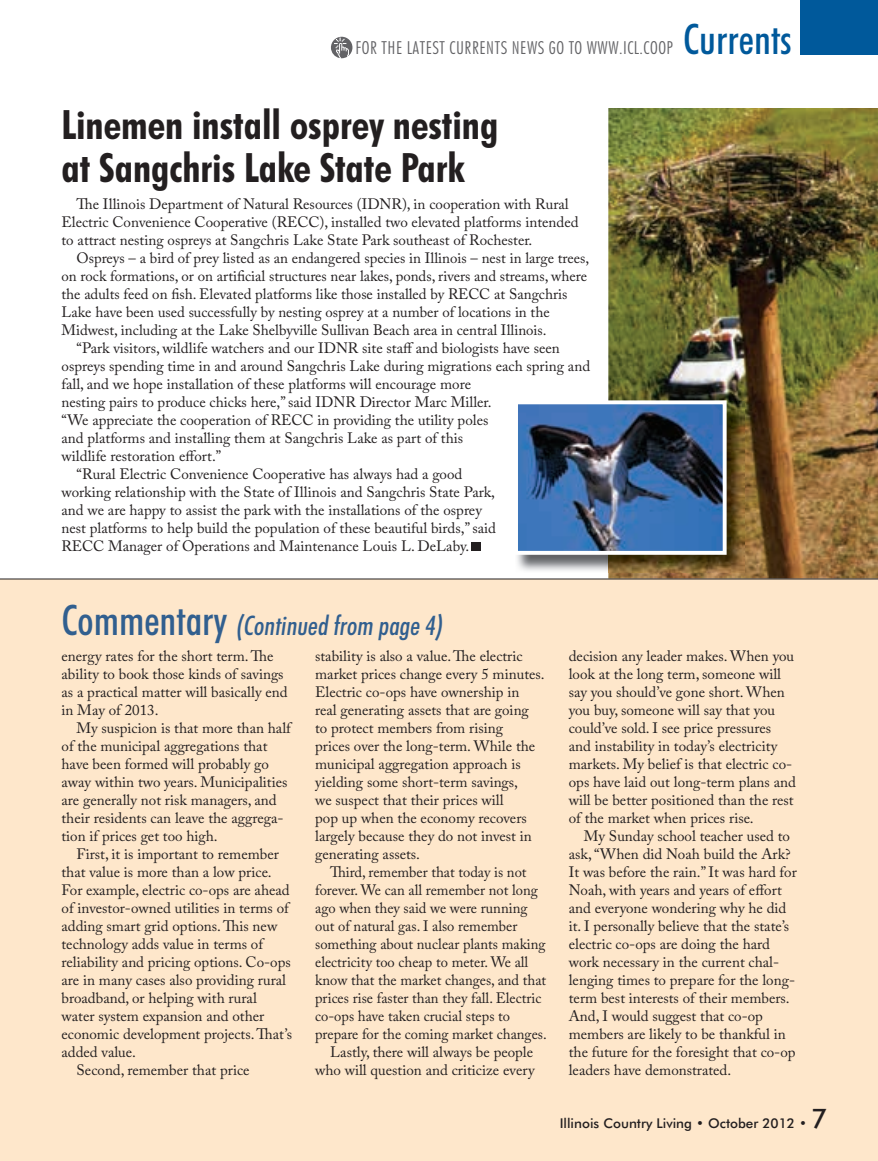
<style>
.page{position:relative;width:878px;height:1161px;background:#fff}
.page>*{position:absolute;margin:0;border:0;box-sizing:border-box;transform-origin:0 0}
.t1{font:500 condensed 42.15px "Futura BT";color:#00599b}
.t2{font:700 condensed 40.5px/43.5px "Futura BT";color:#231f20}
.t3{font:500 condensed 27px "Futura BT";color:#315f8f}
.t4{font:300 condensed 18px "Futura BT";letter-spacing:.03em;color:#636366}
.t5{font:15px "Adobe Caslon Pro";color:#231f20}
.t6{font:500 13.5px "Futura BT";color:#231f20}
.s1{font-size:42.15px}
.s2{font-size:27px}
</style>
<div class="page">
<div style="left:0;top:579px;width:878px;height:582px;background:#fee7cb"></div>
<hr style="left:0;top:0;width:1px;height:471px;background:#fee7cb">
<div style="left:800px;top:0;width:78px;height:55px;background:#00599b"></div>
<svg style="left:331px;top:37px;width:21px;height:21px"></svg>
<div style="left:472px;top:542px;width:9px;height:9px;background:#231f20"></div>
<img style="left:608px;top:108px;width:270px;height:471px">
<img style="left:517px;top:401px;width:227px;height:172px">
<img style="left:519px;top:405px;width:202px;height:145px">
<div style="left:514px;top:400px;width:212px;height:155px;border:4px solid #fff"></div>
<hr style="left:0;top:579px;width:878px;height:1px;background:#231f20">
<p class="t4" style="left:355px;top:39px;width:319px">FOR THE LATEST CURRENTS NEWS GO TO WWW.ICL.COOP</p>
<p class="t1" style="left:683px;top:21px;width:110px">Currents</p>
<p class="t2" style="left:62px;top:106px;width:438px">Linemen install osprey nesting at Sangchris Lake State Park</p>
<p class="t5" style="left:76px;top:199px;width:493px">The Illinois Department of Natural Resources (IDNR), in cooperation with Rural</p>
<p class="t5" style="left:62px;top:217px;width:518px">Electric Convenience Cooperative (RECC), installed two elevated platforms intended</p>
<p class="t5" style="left:62px;top:235px;width:472px">to attract nesting ospreys at Sangchris Lake State Park southeast of Rochester.</p>
<p class="t5" style="left:76px;top:253px;width:514px">Ospreys – a bird of prey listed as an endangered species in Illinois – nest in large trees,</p>
<p class="t5" style="left:62px;top:271px;width:527px">on rock formations, or on artificial structures near lakes, ponds, rivers and streams, where</p>
<p class="t5" style="left:62px;top:289px;width:507px">the adults feed on fish. Elevated platforms like those installed by RECC at Sangchris</p>
<p class="t5" style="left:62px;top:307px;width:489px">Lake have been used successfully by nesting osprey at a number of locations in the</p>
<p class="t5" style="left:62px;top:325px;width:486px">Midwest, including at the Lake Shelbyville Sullivan Beach area in central Illinois.</p>
<p class="t5" style="left:76px;top:343px;width:485px">“Park visitors, wildlife watchers and our IDNR site staff and biologists have seen</p>
<p class="t5" style="left:62px;top:361px;width:530px">ospreys spending time in and around Sangchris Lake during migrations each spring and</p>
<p class="t5" style="left:62px;top:379px;width:411px">fall, and we hope installation of these platforms will encourage more</p>
<p class="t5" style="left:62px;top:397px;width:431px">nesting pairs to produce chicks here,” said IDNR Director Marc Miller.</p>
<p class="t5" style="left:62px;top:415px;width:428px">“We appreciate the cooperation of RECC in providing the utility poles</p>
<p class="t5" style="left:62px;top:433px;width:403px">and platforms and installing them at Sangchris Lake as part of this</p>
<p class="t5" style="left:62px;top:451px;width:161px">wildlife restoration effort.”</p>
<p class="t5" style="left:76px;top:469px;width:387px">“Rural Electric Convenience Cooperative has always had a good</p>
<p class="t5" style="left:62px;top:487px;width:435px">working relationship with the State of Illinois and Sangchris State Park,</p>
<p class="t5" style="left:62px;top:505px;width:422px">and we are happy to assist the park with the installations of the osprey</p>
<p class="t5" style="left:62px;top:523px;width:436px">nest platforms to help build the population of these beautiful birds,” said</p>
<p class="t5" style="left:62px;top:541px;width:409px">RECC Manager of Operations and Maintenance Louis L. DeLaby.</p>
<p class="t3" style="left:62px;top:614px;width:386px"><span class="s1">Commentary</span> (Continued from page 4)</p>
<p class="t5" style="left:62px;top:651px;width:213px">energy rates for the short term. The</p>
<p class="t5" style="left:62px;top:669px;width:223px">ability to book those kinds of savings</p>
<p class="t5" style="left:62px;top:687px;width:228px">as a practical matter will basically end</p>
<p class="t5" style="left:62px;top:705px;width:98px">in May of 2013.</p>
<p class="t5" style="left:76px;top:723px;width:216px">My suspicion is that more than half</p>
<p class="t5" style="left:62px;top:741px;width:207px">of the municipal aggregations that</p>
<p class="t5" style="left:62px;top:759px;width:209px">have been formed will probably go</p>
<p class="t5" style="left:62px;top:777px;width:227px">away within two years. Municipalities</p>
<p class="t5" style="left:62px;top:795px;width:217px">are generally not risk managers, and</p>
<p class="t5" style="left:62px;top:813px;width:223px">their residents can leave the aggrega-</p>
<p class="t5" style="left:62px;top:831px;width:158px">tion if prices get too high.</p>
<p class="t5" style="left:76px;top:849px;width:204px">First, it is important to remember</p>
<p class="t5" style="left:62px;top:867px;width:212px">that value is more than a low price.</p>
<p class="t5" style="left:62px;top:885px;width:230px">For example, electric co-ops are ahead</p>
<p class="t5" style="left:62px;top:903px;width:229px">of investor-owned utilities in terms of</p>
<p class="t5" style="left:62px;top:921px;width:217px">adding smart grid options. This new</p>
<p class="t5" style="left:62px;top:939px;width:203px">technology adds value in terms of</p>
<p class="t5" style="left:62px;top:957px;width:231px">reliability and pricing options. Co-ops</p>
<p class="t5" style="left:62px;top:975px;width:226px">are in many cases also providing rural</p>
<p class="t5" style="left:62px;top:993px;width:197px">broadband, or helping with rural</p>
<p class="t5" style="left:62px;top:1011px;width:204px">water system expansion and other</p>
<p class="t5" style="left:62px;top:1029px;width:232px">economic development projects. That’s</p>
<p class="t5" style="left:62px;top:1047px;width:76px">added value.</p>
<p class="t5" style="left:76px;top:1065px;width:174px">Second, remember that price</p>
<p class="t5" style="left:315px;top:651px;width:209px">stability is also a value. The electric</p>
<p class="t5" style="left:315px;top:669px;width:231px">market prices change every 5 minutes.</p>
<p class="t5" style="left:315px;top:687px;width:206px">Electric co-ops have ownership in</p>
<p class="t5" style="left:315px;top:705px;width:215px">real generating assets that are going</p>
<p class="t5" style="left:315px;top:723px;width:189px">to protect members from rising</p>
<p class="t5" style="left:315px;top:741px;width:222px">prices over the long-term. While the</p>
<p class="t5" style="left:315px;top:759px;width:207px">municipal aggregation approach is</p>
<p class="t5" style="left:315px;top:777px;width:204px">yielding some short-term savings,</p>
<p class="t5" style="left:315px;top:795px;width:190px">we suspect that their prices will</p>
<p class="t5" style="left:315px;top:813px;width:213px">pop up when the economy recovers</p>
<p class="t5" style="left:315px;top:831px;width:218px">largely because they do not invest in</p>
<p class="t5" style="left:315px;top:849px;width:106px">generating assets.</p>
<p class="t5" style="left:330px;top:867px;width:198px">Third, remember that today is not</p>
<p class="t5" style="left:315px;top:885px;width:224px">forever. We can all remember not long</p>
<p class="t5" style="left:315px;top:903px;width:214px">ago when they said we were running</p>
<p class="t5" style="left:315px;top:921px;width:204px">out of natural gas. I also remember</p>
<p class="t5" style="left:315px;top:939px;width:232px">something about nuclear plants making</p>
<p class="t5" style="left:315px;top:957px;width:215px">electricity too cheap to meter. We all</p>
<p class="t5" style="left:315px;top:975px;width:232px">know that the market changes, and that</p>
<p class="t5" style="left:315px;top:993px;width:228px">prices rise faster than they fall. Electric</p>
<p class="t5" style="left:315px;top:1011px;width:196px">co-ops have taken crucial steps to</p>
<p class="t5" style="left:315px;top:1029px;width:233px">prepare for the coming market changes.</p>
<p class="t5" style="left:330px;top:1047px;width:204px">Lastly, there will always be people</p>
<p class="t5" style="left:315px;top:1065px;width:221px">who will question and criticize every</p>
<p class="t5" style="left:568px;top:651px;width:227px">decision any leader makes. When you</p>
<p class="t5" style="left:568px;top:669px;width:214px">look at the long term, someone will</p>
<p class="t5" style="left:568px;top:687px;width:217px">say you should’ve gone short. When</p>
<p class="t5" style="left:568px;top:705px;width:208px">you buy, someone will say that you</p>
<p class="t5" style="left:568px;top:723px;width:204px">could’ve sold. I see price pressures</p>
<p class="t5" style="left:568px;top:741px;width:210px">and instability in today’s electricity</p>
<p class="t5" style="left:568px;top:759px;width:225px">markets. My belief is that electric co-</p>
<p class="t5" style="left:568px;top:777px;width:229px">ops have laid out long-term plans and</p>
<p class="t5" style="left:568px;top:795px;width:226px">will be better positioned than the rest</p>
<p class="t5" style="left:568px;top:813px;width:186px">of the market when prices rise.</p>
<p class="t5" style="left:584px;top:831px;width:208px">My Sunday school teacher used to</p>
<p class="t5" style="left:568px;top:849px;width:223px">ask, “When did Noah build the Ark?</p>
<p class="t5" style="left:568px;top:867px;width:229px">It was before the rain.” It was hard for</p>
<p class="t5" style="left:568px;top:885px;width:214px">Noah, with years and years of effort</p>
<p class="t5" style="left:568px;top:903px;width:219px">and everyone wondering why he did</p>
<p class="t5" style="left:568px;top:921px;width:222px">it. I personally believe that the state’s</p>
<p class="t5" style="left:568px;top:939px;width:203px">electric co-ops are doing the hard</p>
<p class="t5" style="left:568px;top:957px;width:212px">work necessary in the current chal-</p>
<p class="t5" style="left:568px;top:975px;width:228px">lenging times to prepare for the long-</p>
<p class="t5" style="left:568px;top:993px;width:222px">term best interests of their members.</p>
<p class="t5" style="left:568px;top:1011px;width:196px">And, I would suggest that co-op</p>
<p class="t5" style="left:568px;top:1029px;width:218px">members are likely to be thankful in</p>
<p class="t5" style="left:568px;top:1047px;width:228px">the future for the foresight that co-op</p>
<p class="t5" style="left:568px;top:1065px;width:164px">leaders have demonstrated.</p>
<p class="t6" style="left:559px;top:1117px;width:269px">Illinois Country Living • October 2012 • <span class="s2">7</span></p>
</div>
